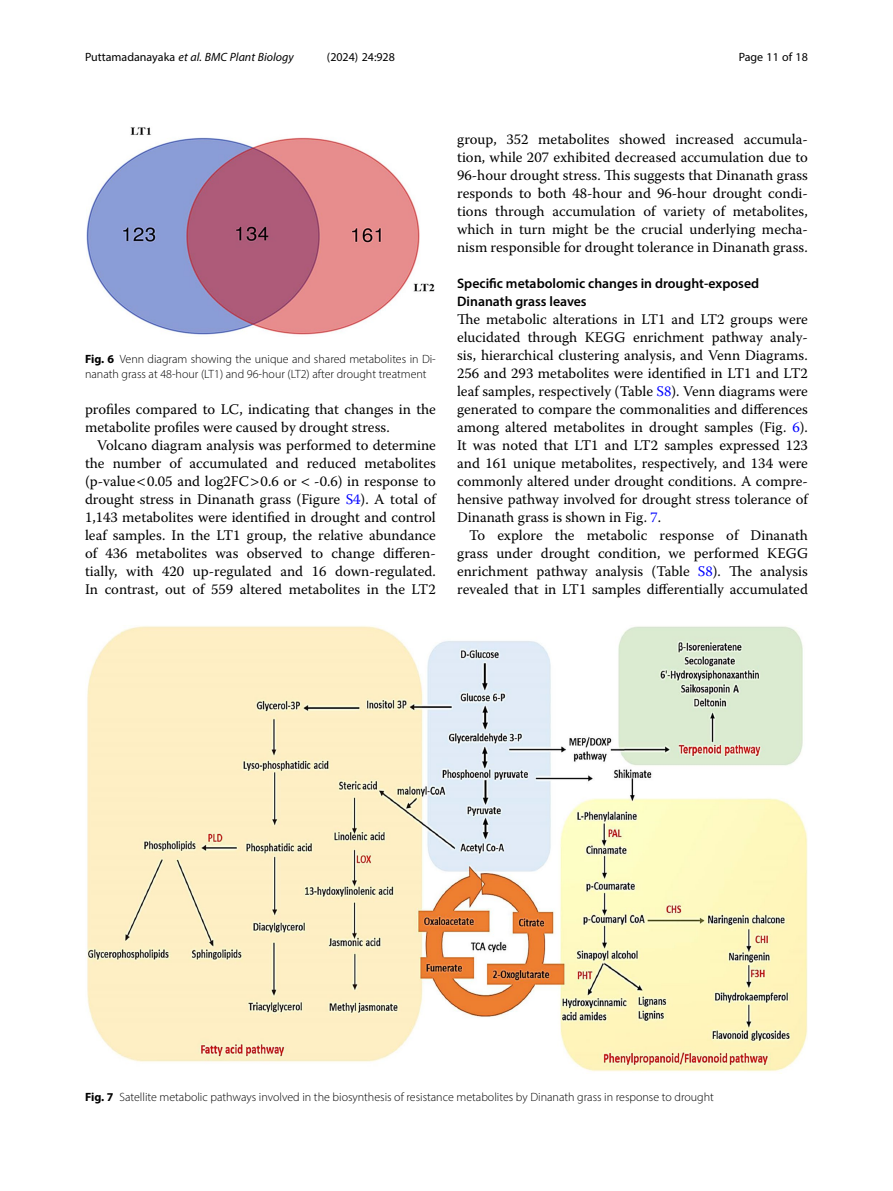
<style>
.page{position:relative;width:893px;height:1191px;background:#fff}
.page>*{position:absolute;margin:0;border:0;box-sizing:border-box;transform-origin:0 0}
.Body_Text_Indent{font:14.7px/18px "Warnock Pro";color:#000;text-align:justify}
.Body_Text{font:14.7px/18px "Warnock Pro";color:#000;text-align:justify}
.Head_2{font:600 13.8px/18px "Myriad Pro";color:#000}
.Figure_Caption{font:300 12px/15px "Myriad Pro";color:#000}
.t1{font:italic 12px "Myriad Pro";color:#000}
.t2{font:12px "Myriad Pro";color:#000}
.s1{font-style:normal}
.s2{font-weight:700}
.s3{color:#00f}
</style>
<div class="page">
<img style="left:87px;top:626px;width:721px;height:448px">
<img style="left:86px;top:127px;width:349px;height:208px">
<p class="t1" style="left:85px;top:50px;width:210px"><span class="s1">Puttamadanayaka</span> et al. BMC Plant Biology</p>
<p class="t2" style="left:327px;top:50px;width:70px">(2024) 24:928</p>
<p class="t2" style="left:739px;top:50px;width:71px">Page 11 of 18</p>
<p class="Figure_Caption" style="left:85px;top:352px;width:352px"><span class="s2">Fig. 6</span> Venn diagram showing the unique and shared metabolites in Di&shy;nanath grass at 48-hour (LT1) and 96-hour (LT2) after drought treatment</p>
<p class="Body_Text_Indent" style="left:85px;top:400px;width:352px">profiles compared to LC, indicating that changes in the metabolite profiles were caused by drought stress.</p>
<p class="Body_Text_Indent" style="left:85px;top:436px;width:352px;text-indent:12px">Volcano diagram analysis was performed to determine the number of accumulated and reduced metabolites (p-value 0.05 and log2FC 0.6 or -0.6) in response to drought stress in Dinanath grass (Figure <span class="s3">S4</span>). A total of 1,143 metabolites were identified in drought and control leaf samples. In the LT1 group, the relative abundance of 436 metabolites was observed to change differen&shy;tially, with 420 up-regulated and 16 down-regulated.<br>In contrast, out of 559 altered metabolites in the LT2</p>
<p class="Body_Text_Indent" style="left:457px;top:130px;width:352px">group, 352 metabolites showed increased accumula&shy;tion, while 207 exhibited decreased accumulation due to 96-hour drought stress. This suggests that Dinanath grass responds to both 48-hour and 96-hour drought condi&shy;tions through accumulation of variety of metabolites, which in turn might be the crucial underlying mecha&shy;nism responsible for drought tolerance in Dinanath grass.</p>
<p class="Head_2" style="left:457px;top:274px;width:304px">Specific metabolomic changes in drought-exposed<br>Dinanath grass leaves</p>
<p class="Body_Text" style="left:457px;top:310px;width:352px">The metabolic alterations in LT1 and LT2 groups were elucidated through KEGG enrichment pathway analy&shy;sis, hierarchical clustering analysis, and Venn Diagrams.<br>256 and 293 metabolites were identified in LT1 and LT2 leaf samples, respectively (Table <span class="s3">S8</span>). Venn diagrams were generated to compare the commonalities and differences among altered metabolites in drought samples (Fig. <span class="s3">6</span>).<br>It was noted that LT1 and LT2 samples expressed 123 and 161 unique metabolites, respectively, and 134 were commonly altered under drought conditions. A compre&shy;hensive pathway involved for drought stress tolerance of Dinanath grass is shown in Fig. <span class="s3">7</span>.</p>
<p class="Body_Text_Indent" style="left:457px;top:526px;width:352px;text-indent:12px">To explore the metabolic response of Dinanath grass under drought condition, we performed KEGG enrichment pathway analysis (Table <span class="s3">S8</span>). The analysis revealed that in LT1 samples differentially accumulated</p>
<p class="Figure_Caption" style="left:85px;top:1089px;width:630px"><span class="s2">Fig. 7</span> Satellite metabolic pathways involved in the biosynthesis of resistance metabolites by Dinanath grass in response to drought</p>
</div>
